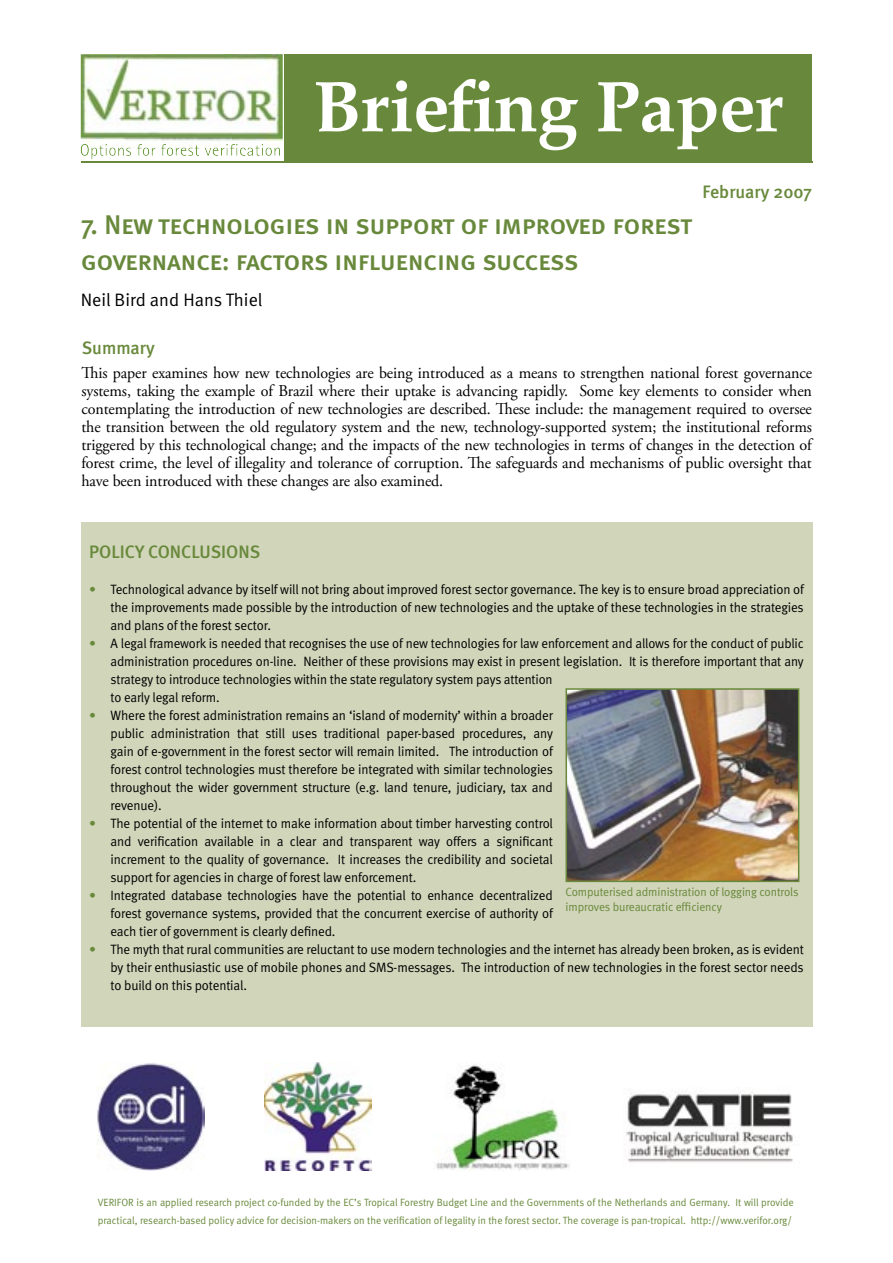
<style>
.page{position:relative;width:893px;height:1263px;background:#fff}
.page>*{position:absolute;margin:0;border:0;box-sizing:border-box;transform-origin:0 0}
.t1{font:700 72px "Book Antiqua";color:#fff}
.t2{font:27px/36px "Meta Medium Caps";letter-spacing:-.02em;color:#68893b}
.t3{font:500 18px "Meta";color:#68893b}
.t4{font:18px "Meta Normal";color:#000}
.t5{font:16.5px/18px "Adobe Garamond Pro";letter-spacing:-.005em;color:#000;text-align:justify}
.t6{font:13.5px/18px "Meta Normal";letter-spacing:-.01em;color:#000}
.t7{font:13.5px "Meta Normal";color:#68893b}
.t8{font:12px/14.4px "Meta Normal";letter-spacing:-.005em;color:#68893b}
.t9{font:10.5px/18px "Meta Normal";color:#68893b}
</style>
<div class="page">
<div style="left:285px;top:54px;width:527px;height:108px;background:#68893b"></div>
<img style="left:81px;top:54px;width:202px;height:105px">
<img style="left:81px;top:144px;width:118px;height:12px">
<img style="left:436px;top:1064px;width:134px;height:106px">
<img style="left:625px;top:1091px;width:168px;height:71px">
<img style="left:265px;top:1062px;width:106px;height:108px">
<hr style="left:81px;top:161px;width:731px;height:2px;background:#68893b">
<img style="left:97px;top:1062px;width:108px;height:108px">
<div style="left:81px;top:522px;width:731px;height:504px;background:#d1d5ba"></div>
<img style="left:565px;top:688px;width:234px;height:194px">
<h1 class="t1" style="left:314px;top:58px;width:472px">Briefing Paper</h1>
<h2 class="t2" style="left:81px;top:206px;width:613px">7. New technologies in support of improved forest governance: factors influencing success</h2>
<h3 class="t4" style="left:81px;top:289px;width:183px">Neil Bird and Hans Thiel</h3>
<h3 class="t3" style="left:82px;top:338px;width:75px">Summary</h3>
<h3 class="t3" style="left:703px;top:181px;width:111px">February 2007</h3>
<p class="t5" style="left:81px;top:364px;width:732px">This paper examines how new technologies are being introduced as a means to strengthen national forest governance systems, taking the example of Brazil where their uptake is advancing rapidly. Some key elements to consider when contemplating the introduction of new technologies are described. These include: the management required to oversee the transition between the old regulatory system and the new, technology-supported system; the institutional reforms triggered by this technological change; and the impacts of the new technologies in terms of changes in the detection of forest crime, the level of illegality and tolerance of corruption. The safeguards and mechanisms of public oversight that have been introduced with these changes are also examined.</p>
<h3 class="t3" style="left:89px;top:541px;width:173px">POLICY CONCLUSIONS</h3>
<p class="t6" style="left:111px;top:580px;width:695px">Technological advance by itself will not bring about improved forest sector governance. The key is to ensure broad appreciation of the improvements made possible by the introduction of new technologies and the uptake of these technologies in the strategies and plans of the forest sector.<br>A legal framework is needed that recognises the use of new technologies for law enforcement and allows for the conduct of public administration procedures on-line. Neither of these provisions may exist in present legislation. It is therefore important that any strategy to introduce technologies within the state regulatory system pays attention<br>to early legal reform.<br>Where the forest administration remains an ‘island of modernity’ within a broader<br>public administration that still uses traditional paper-based procedures, any<br>gain of e-government in the forest sector will remain limited. The introduction of<br>forest control technologies must therefore be integrated with similar technologies<br>throughout the wider government structure (e.g. land tenure, judiciary, tax and<br>revenue).<br>The potential of the internet to make information about timber harvesting control<br>and verification available in a clear and transparent way offers a significant<br>increment to the quality of governance. It increases the credibility and societal<br>support for agencies in charge of forest law enforcement.<br>Integrated database technologies have the potential to enhance decentralized<br>forest governance systems, provided that the concurrent exercise of authority of<br>each tier of government is clearly defined.<br>The myth that rural communities are reluctant to use modern technologies and the internet has already been broken, as is evident by their enthusiastic use of mobile phones and SMS-messages. The introduction of new technologies in the forest sector needs to build on this potential.</p>
<p class="t7" style="left:89px;top:582px;width:8px">•</p>
<p class="t7" style="left:89px;top:636px;width:8px">•</p>
<p class="t7" style="left:89px;top:708px;width:8px">•</p>
<p class="t7" style="left:89px;top:816px;width:8px">•</p>
<p class="t8" style="left:566px;top:885px;width:235px">Computerised administration of logging controls improves bureaucratic efficiency</p>
<p class="t7" style="left:89px;top:888px;width:8px">•</p>
<p class="t7" style="left:89px;top:942px;width:8px">•</p>
<p class="t9" style="left:98px;top:1193px;width:697px">VERIFOR is an applied research project co-funded by the EC’s Tropical Forestry Budget Line and the Governments of the Netherlands and Germany. It will provide practical, research-based policy advice for decision-makers on the verification of legality in the forest sector. The coverage is pan-tropical. http://www.verifor.org/</p>
</div>
